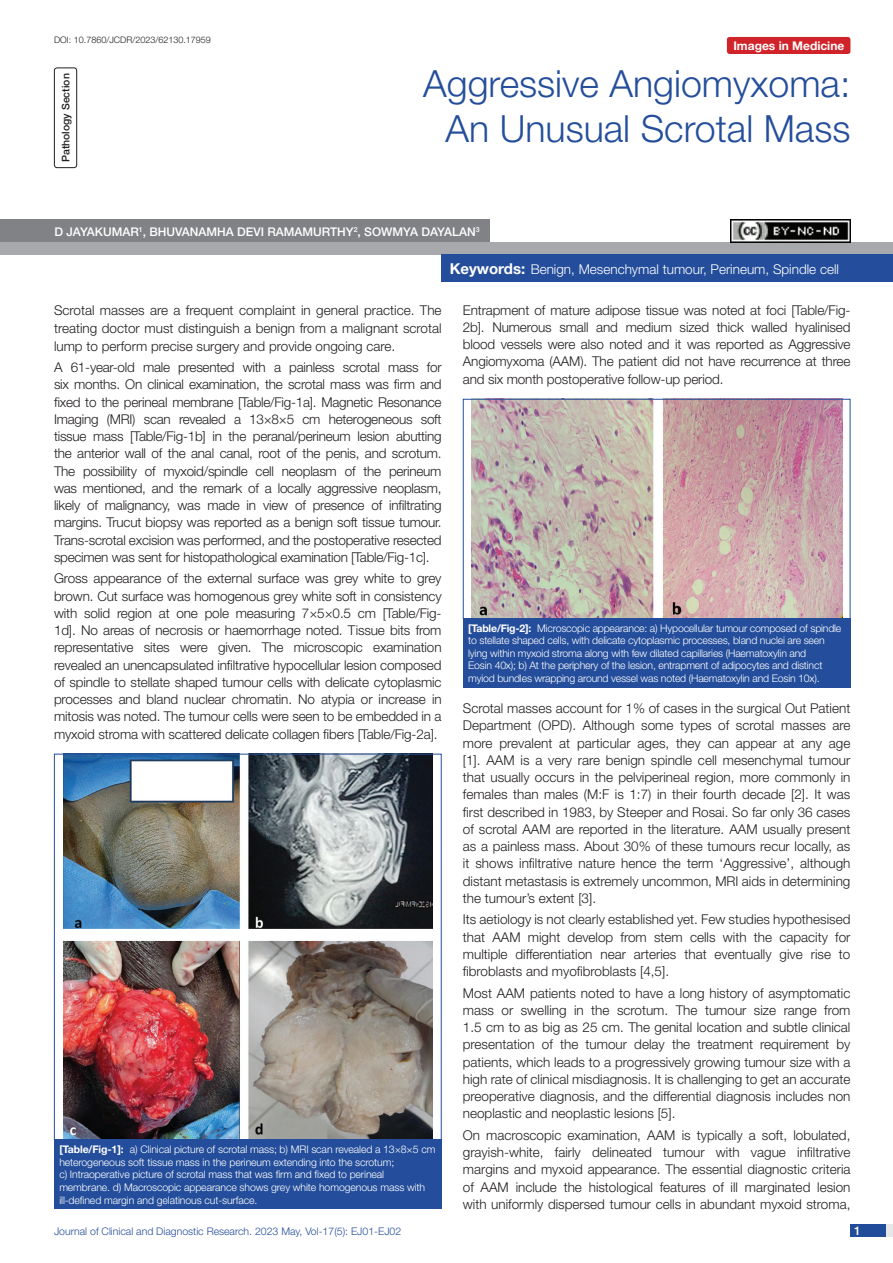
<style>
.page{position:relative;width:893px;height:1263px;background:#fff}
.page>*{position:absolute;margin:0;border:0;box-sizing:border-box;transform-origin:0 0}
.t1{font:300 37.5px/45px "Helvetica Neue";color:#244e9b;text-align:center}
.Body_text{font:300 13.5px/17.2px "Helvetica Neue";color:#231f20;text-align:justify}
.Key_words{font:300 13.5px "Helvetica Neue";color:#fff}
.Author{font:500 12px "Helvetica Neue";color:#fff}
.t2{font:700 12px "Helvetica Neue";color:#fff}
.TABLE_FIG{font:300 10.5px/12.6px "Helvetica Neue";letter-spacing:-.02em;color:#fff}
.t3{font:300 10.5px "Helvetica Neue";color:#244e9b}
.section{font:500 10.5px "Helvetica Neue";color:#231f20}
.DOI{font:300 9px "Helvetica Neue";color:#231f20}
.s1{font-weight:700;font-size:15px}
.s2{font-weight:700}
</style>
<div class="page">
<div style="left:850px;top:1224px;width:43px;height:13px;background:#e6e7e9"></div>
<div style="left:850px;top:1224px;width:35px;height:13px;background:#214c99"></div>
<div style="left:54px;top:68px;width:23px;height:100px;border:1px solid #231f20;border-radius:3px"></div>
<div style="left:727px;top:37px;width:123px;height:17px;background:#d1232a;border-radius:3px"></div>
<div style="left:0;top:242px;width:893px;height:12px;background:#a8a9ad"></div>
<div style="left:0;top:219px;width:489px;height:23px;background:#808285"></div>
<div style="left:442px;top:254px;width:451px;height:28px;background:#244e9b"></div>
<img style="left:64px;top:756px;width:368px;height:382px">
<div style="left:54px;top:754px;width:388px;height:386px;border:1px solid #244e9b"></div>
<div style="left:54px;top:1140px;width:388px;height:69px;background:#244e9b"></div>
<img style="left:471px;top:401px;width:371px;height:216px">
<div style="left:463px;top:399px;width:387px;height:220px;border:1px solid #244e9b"></div>
<div style="left:463px;top:618px;width:387px;height:69px;background:#244e9b"></div>
<img style="left:730px;top:220px;width:120px;height:22px">
<p class="DOI" style="left:54px;top:35px;width:158px">DOI: 10.7860/JCDR/2023/62130.17959</p>
<p class="section" style="left:60px;top:162px;width:90px;rotate:-90deg">PATHOLOGY SECTION</p>
<p class="t1" style="left:423px;top:60px;width:429px">Aggressive Angiomyxoma:<br>An Unusual Scrotal Mass</p>
<p class="t2" style="left:733px;top:38px;width:113px">Images in Medicine</p>
<p class="Author" style="left:54px;top:224px;width:427px">D JAYAKUMAR<sup>1</sup>, BHUVANAMHA DEVI RAMAMURTHY<sup>2</sup>, SOWMYA DAYALAN<sup>3</sup></p>
<p class="Key_words" style="left:450px;top:261px;width:391px"><span class="s1">Keywords:</span> Benign, Mesenchymal tumour, Perineum, Spindle cell</p>
<p class="Body_text" style="left:54px;top:301px;width:389px;line-height:18px">Scrotal masses are a frequent complaint in general practice. The treating doctor must distinguish a benign from a malignant scrotal lump to perform precise surgery and provide ongoing care.</p>
<p class="Body_text" style="left:54px;top:358px;width:389px">A 61-year-old male presented with a painless scrotal mass for six months. On clinical examination, the scrotal mass was firm and fixed to the perineal membrane [Table/Fig-1a]. Magnetic Resonance Imaging (MRI) scan revealed a 13×8×5 cm heterogeneous soft tissue mass [Table/Fig-1b] in the peranal/perineum lesion abutting the anterior wall of the anal canal, root of the penis, and scrotum.<br>The possibility of myxoid/spindle cell neoplasm of the perineum was mentioned, and the remark of a locally aggressive neoplasm, likely of malignancy, was made in view of presence of infiltrating margins. Trucut biopsy was reported as a benign soft tissue tumour.<br>Trans-scrotal excision was performed, and the postoperative resected specimen was sent for histopathological examination [Table/Fig-1c].</p>
<p class="Body_text" style="left:54px;top:570px;width:389px">Gross appearance of the external surface was grey white to grey brown. Cut surface was homogenous grey white soft in consistency with solid region at one pole measuring 7×5×0.5 cm [Table/Fig-1d]. No areas of necrosis or haemorrhage noted. Tissue bits from representative sites were given. The microscopic examination revealed an unencapsulated infiltrative hypocellular lesion composed of spindle to stellate shaped tumour cells with delicate cytoplasmic processes and bland nuclear chromatin. No atypia or increase in mitosis was noted. The tumour cells were seen to be embedded in a myxoid stroma with scattered delicate collagen fibers [Table/Fig-2a].</p>
<p class="TABLE_FIG" style="left:59px;top:1143px;width:378px"><span class="s2">[Table/Fig-1]:</span> a) Clinical picture of scrotal mass; b) MRI scan revealed a 13×8×5 cm heterogeneous soft tissue mass in the perineum extending into the scrotum;<br>c) -Intraoperative picture of scrotal mass that was firm and fixed to perineal membrane. d) Macroscopic appearance shows grey white homogenous mass with ill-defined margin and gelatinous cut-surface.</p>
<p class="Body_text" style="left:463px;top:301px;width:389px">Entrapment of mature adipose tissue was noted at foci [Table/Fig-2b]. Numerous small and medium sized thick walled hyalinised blood vessels were also noted and it was reported as Aggressive Angiomyxoma (AAM). The patient did not have recurrence at three and six month postoperative follow-up period.</p>
<p class="TABLE_FIG" style="left:468px;top:621px;width:375px"><span class="s2">[Table/Fig-2]:</span> Microscopic appearance: a) Hypocellular tumour composed of spindle to stellate shaped cells, with delicate cytoplasmic processes, bland nuclei are seen lying within myxoid stroma along with few dilated capillaries (Haematoxylin and<br>Eosin 40x); b) At the periphery of the lesion, entrapment of adipocytes and distinct myiod bundles wrapping around vessel was noted (Haematoxylin and Eosin 10x).</p>
<p class="Body_text" style="left:463px;top:699px;width:389px">Scrotal masses account for 1% of cases in the surgical Out Patient Department (OPD). Although some types of scrotal masses are more prevalent at particular ages, they can appear at any age [1]. AAM is a very rare benign spindle cell mesenchymal tumour that usually occurs in the pelviperineal region, more commonly in females than males (M:F is 1:7) in their fourth decade [2]. It was first described in 1983, by Steeper and Rosai. So far only 36 cases of scrotal AAM are reported in the literature. AAM usually present as a painless mass. About 30% of these tumours recur locally, as it shows infiltrative nature hence the term ‘Aggressive’, although distant metastasis is extremely uncommon, MRI aids in determining the tumour’s extent [3].</p>
<p class="Body_text" style="left:463px;top:910px;width:389px">Its aetiology is not clearly established yet. Few studies hypothesised that AAM might develop from stem cells with the capacity for multiple differentiation near arteries that eventually give rise to fibroblasts and myofibroblasts [4,5].</p>
<p class="Body_text" style="left:463px;top:984px;width:389px">Most AAM patients noted to have a long history of asymptomatic mass or swelling in the scrotum. The tumour size range from 1.5 cm to as big as 25 cm. The genital location and subtle clinical presentation of the tumour delay the treatment requirement by patients, which leads to a progressively growing tumour size with a high rate of clinical misdiagnosis. It is challenging to get an accurate preoperative diagnosis, and the differential diagnosis includes non neoplastic and neoplastic lesions [5].</p>
<p class="Body_text" style="left:463px;top:1126px;width:389px">On macroscopic examination, AAM is typically a soft, lobulated, grayish-white, fairly delineated tumour with vague infiltrative margins and myxoid appearance. The essential diagnostic criteria of AAM include the histological features of ill marginated lesion with uniformly dispersed tumour cells in abundant myxoid stroma,</p>
<p class="t3" style="left:54px;top:1225px;width:349px">Journal of Clinical and Diagnostic Research. 2023 May, Vol-17(5): EJ01-EJ02</p>
<p class="Author" style="left:854px;top:1223px;width:8px">1</p>
</div>
